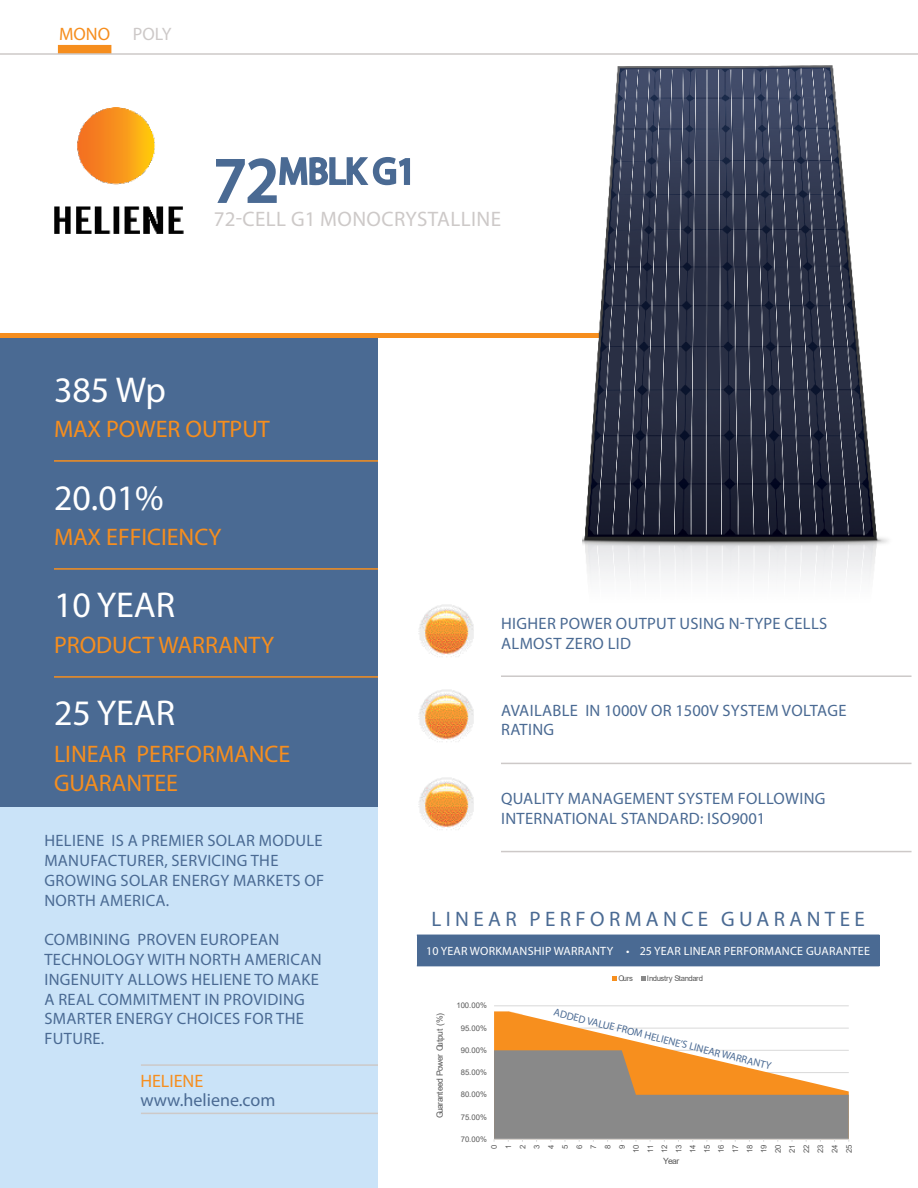
<style>
.page{position:relative;width:918px;height:1188px;background:#fff}
.page>*{position:absolute;margin:0;border:0;box-sizing:border-box;transform-origin:0 0}
.t1{font:36.75px "Myriad Pro";color:#4a6a93}
.t2{font:36px "Myriad Pro";color:#fff}
.t3{font:24px/28.8px "Myriad Pro";color:#f68e1e}
.t4{font:21px "Myriad Pro";letter-spacing:.21em;color:#4a6a93}
.t5{font:21px "Myriad Pro";letter-spacing:.02em;color:#cdc9c8}
.t6{font:18px "Myriad Pro";color:#4a6a93}
.t7{font:18px "Myriad Pro";color:#f68e1e}
.t8{font:18px "Myriad Pro";color:#cdc9c8}
.t9{font:16.5px/19.8px "Myriad Pro";letter-spacing:.02em;color:#4a6a93}
.t10{font:12px "Myriad Pro";letter-spacing:.02em;color:#fff}
.t11{font:10.5px "Myriad Pro";color:#4a6a93}
.t12{font:8.55px "Arial";letter-spacing:-.06em;color:#595959}
.t13{font:7.8px/14.2px "Arial";letter-spacing:.005em;color:#595959;text-align:center}
.t14{font:7.8px "Arial";letter-spacing:-.05em;color:#595959}
.s1{font-size:63px}
</style>
<div class="page">
<div style="left:0;top:338px;width:378px;height:470px;background:#4a6a93"></div>
<div style="left:0;top:808px;width:378px;height:380px;background:#cae3f8"></div>
<svg style="left:216px;top:157px;width:194px;height:46px"></svg>
<hr style="left:141px;top:1064px;width:237px;height:2px;background:#cdc9c8">
<hr style="left:141px;top:1113px;width:237px;height:1px;background:#cdc9c8">
<hr style="left:54px;top:460px;width:324px;height:2px;background:#f68e1e">
<hr style="left:54px;top:568px;width:324px;height:2px;background:#f68e1e">
<hr style="left:54px;top:676px;width:324px;height:2px;background:#f68e1e">
<hr style="left:501px;top:675px;width:411px;height:2px;background:#cdc9c8">
<hr style="left:501px;top:763px;width:411px;height:1px;background:#cdc9c8">
<hr style="left:501px;top:851px;width:411px;height:1px;background:#cdc9c8">
<img style="left:418px;top:689px;width:56px;height:53px">
<img style="left:418px;top:777px;width:56px;height:53px">
<img style="left:418px;top:604px;width:56px;height:53px">
<div style="left:58px;top:45px;width:53px;height:9px;background:#f68e1e"></div>
<div style="left:0;top:333px;width:646px;height:5px;background:#f68e1e"></div>
<hr style="left:0;top:53px;width:918px;height:2px;background:#cdc9c8">
<img style="left:54px;top:107px;width:130px;height:127px">
<hr style="left:494px;top:1006px;width:355px;height:1px;background:#d9d9d9">
<svg style="left:494px;top:1011px;width:355px;height:39px"></svg>
<svg style="left:494px;top:1050px;width:355px;height:92px;background:#ae9a84"></svg>
<svg style="left:613px;top:977px;width:4px;height:4px"></svg>
<svg style="left:641px;top:977px;width:4px;height:4px"></svg>
<div style="left:417px;top:935px;width:462px;height:31px;background:#4a6a93"></div>
<img style="left:582px;top:53px;width:318px;height:525px">
<p class="t7" style="left:59px;top:23px;width:53px">MONO</p>
<p class="t8" style="left:133px;top:23px;width:40px">POLY</p>
<p class="t1" style="left:214px;top:148px;width:203px"><span class="s1">72</span>MBLK G1</p>
<p class="t5" style="left:214px;top:206px;width:289px">72-CELL G1 MONOCRYSTALLINE</p>
<p class="t2" style="left:54px;top:367px;width:114px">385 Wp</p>
<p class="t3" style="left:54px;top:414px;width:217px">MAX POWER OUTPUT</p>
<p class="t2" style="left:54px;top:475px;width:111px">20.01%</p>
<p class="t3" style="left:54px;top:522px;width:169px">MAX EFFICIENCY</p>
<p class="t2" style="left:54px;top:582px;width:123px">10 YEAR</p>
<p class="t3" style="left:54px;top:630px;width:222px">PRODUCT WARRANTY</p>
<p class="t2" style="left:54px;top:690px;width:123px">25 YEAR</p>
<p class="t3" style="left:54px;top:739px;width:238px">LINEAR PERFORMANCE<br>GUARANTEE</p>
<p class="t9" style="left:44px;top:830px;width:280px">HELIENE IS A PREMIER SOLAR MODULE<br>MANUFACTURER, SERVICING THE</p>
<p class="t9" style="left:44px;top:870px;width:281px">GROWING SOLAR ENERGY MARKETS OF<br>NORTH AMERICA.</p>
<p class="t9" style="left:44px;top:929px;width:237px">COMBINING PROVEN EUROPEAN</p>
<p class="t9" style="left:44px;top:949px;width:279px">TECHNOLOGY WITH NORTH AMERICAN</p>
<p class="t9" style="left:44px;top:969px;width:276px">INGENUITY ALLOWS HELIENE TO MAKE<br>A REAL COMMITMENT IN PROVIDING<br>SMARTER ENERGY CHOICES FOR THE<br>FUTURE.</p>
<p class="t7" style="left:140px;top:1069px;width:64px">HELIENE</p>
<p class="t6" style="left:140px;top:1089px;width:137px">www.heliene.com</p>
<p class="t9" style="left:501px;top:614px;width:328px">HIGHER POWER OUTPUT USING N-TYPE CELLS</p>
<p class="t9" style="left:501px;top:634px;width:132px">ALMOST ZERO LID</p>
<p class="t9" style="left:501px;top:700px;width:347px">AVAILABLE IN 1000V OR 1500V SYSTEM VOLTAGE<br>RATING</p>
<p class="t9" style="left:501px;top:788px;width:326px">QUALITY MANAGEMENT SYSTEM FOLLOWING<br>INTERNATIONAL STANDARD: ISO9001</p>
<p class="t4" style="left:431px;top:906px;width:435px">LINEAR PERFORMANCE GUARANTEE</p>
<p class="t10" style="left:426px;top:943px;width:445px">10 YEAR WORKMANSHIP WARRANTY • 25 YEAR LINEAR PERFORMANCE GUARANTEE</p>
<p class="t12" style="left:434px;top:1118px;width:107px;rotate:-90deg">Guaranteed Power Output (%)</p>
<p class="t13" style="left:456px;top:998px;width:32px">100.00%</p>
<p class="t13" style="left:461px;top:1021px;width:28px">95.00%</p>
<p class="t13" style="left:461px;top:1043px;width:28px">90.00%</p>
<p class="t13" style="left:461px;top:1065px;width:28px">85.00%</p>
<p class="t13" style="left:461px;top:1087px;width:28px">80.00%</p>
<p class="t13" style="left:461px;top:1110px;width:28px">75.00%</p>
<p class="t13" style="left:461px;top:1132px;width:28px">70.00%</p>
<p class="t13" style="left:619px;top:972px;width:16px">Ours</p>
<p class="t14" style="left:647px;top:973px;width:58px">Industry Standard</p>
<p class="t11" style="left:556px;top:1006px;width:225px;rotate:14deg">ADDED VALUE FROM HELIENE’S LINEAR WARRANTY</p>
<p class="t13" style="left:487px;top:1153px;width:10px;rotate:-90deg">0<br>1<br>2<br>3<br>4<br>5<br>6<br>7<br>8<br>9<br>10<br>11<br>12<br>13<br>14<br>15<br>16<br>17<br>18<br>19<br>20<br>21<br>22<br>23<br>24<br>25</p>
<p class="t12" style="left:663px;top:1155px;width:18px">Year</p>
</div>
